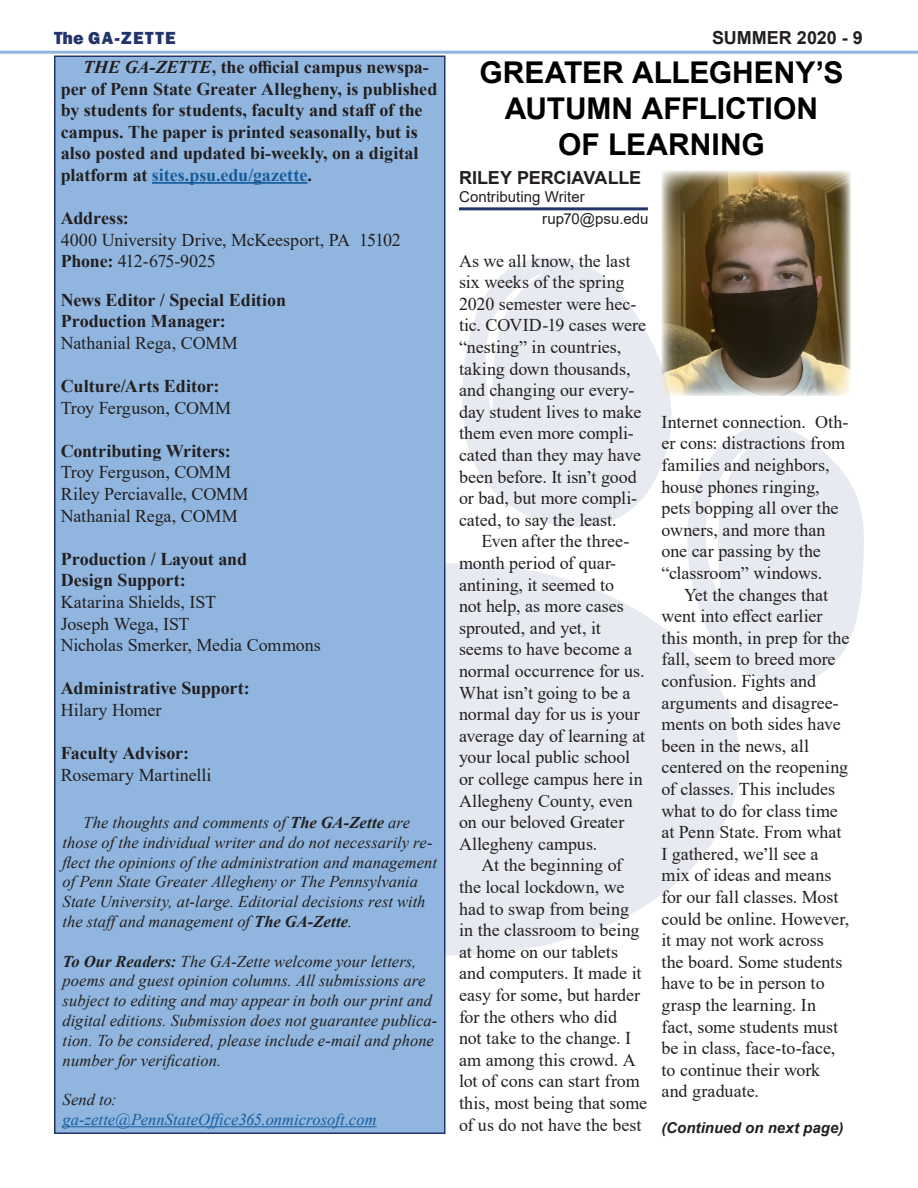
<style>
.page{position:relative;width:918px;height:1188px;background:#fff}
.page>*{position:absolute;margin:0;border:0;box-sizing:border-box;transform-origin:0 0}
.t1{font:700 30px "Arial";color:#000}
.t2{font:18px/21.6px "Times New Roman";letter-spacing:-.005em;color:#231f20}
.t3{font:700 18px/21.6px "Times New Roman";letter-spacing:-.005em;color:#231f20}
.t4{font:700 18px "Arial";color:#231f20}
.t5{font:18px "Times New Roman";letter-spacing:-.035em;color:#231f20}
.t6{font:800 18px "Franklin Gothic";letter-spacing:.07em;color:#22346b}
.t7{font:italic 16.5px/19.8px "Times New Roman";letter-spacing:.005em;color:#231f20}
.t8{font:italic 16.5px "Times New Roman";letter-spacing:.005em;color:#175d9e}
.t9{font:15px "Arial";color:#231f20}
.t10{font:italic 700 15px "Arial";letter-spacing:.005em;color:#231f20}
.s1{font-style:italic}
.s2{color:#175d9e}
.s3{font-weight:700}
</style>
<div class="page">
<svg style="left:446px;top:563px;width:294px;height:392px;fill:#e7eaf0"></svg>
<svg style="left:670px;top:423px;width:194px;height:273px;fill:#e7eaf0"></svg>
<svg style="left:462px;top:252px;width:220px;height:310px;fill:#e7eaf0"></svg>
<hr style="left:0;top:51px;width:918px;height:3px;background:#90b6df">
<hr style="left:459px;top:207px;width:189px;height:3px;background:#21356b">
<img style="left:662px;top:171px;width:188px;height:225px">
<div style="left:54px;top:56px;width:392px;height:1078px;background:#90b6df;border:2px solid #23346b"></div>
<hr style="left:152px;top:182px;width:156px;height:2px;background:#175d9e">
<hr style="left:63px;top:1126px;width:314px;height:1px;background:#175d9e">
<p class="t6" style="left:54px;top:27px;width:123px">The GA-ZETTE</p>
<p class="t4" style="left:712px;top:25px;width:152px">SUMMER 2020 - 9</p>
<p class="t3" style="left:61px;top:56px;width:378px;text-indent:22px"><span class="s1">THE GA-ZETTE</span>, the official campus newspa&shy;per of Penn State Greater Allegheny, is published by students for students, faculty and staff of the campus. The paper is printed seasonally, but is also posted and updated bi-weekly, on a digital platform at <span class="s2">sites.psu.edu/gazette</span>.</p>
<p class="t3" style="left:61px;top:207px;width:70px">Address:</p>
<p class="t2" style="left:61px;top:228px;width:342px">4000 University Drive, McKeesport, PA 15102</p>
<p class="t5" style="left:61px;top:249px;width:157px"><span class="s3">Phone:</span> 412-675-9025</p>
<p class="t3" style="left:61px;top:288px;width:227px">News Editor / Special Edition</p>
<p class="t3" style="left:61px;top:310px;width:167px">Production Manager:</p>
<p class="t2" style="left:61px;top:331px;width:178px">Nathanial Rega, COMM</p>
<p class="t3" style="left:61px;top:375px;width:160px">Culture/Arts Editor:</p>
<p class="t2" style="left:61px;top:396px;width:172px">Troy Ferguson, COMM</p>
<p class="t3" style="left:61px;top:439px;width:172px">Contributing Writers:</p>
<p class="t2" style="left:61px;top:461px;width:172px">Troy Ferguson, COMM</p>
<p class="t2" style="left:61px;top:483px;width:189px">Riley Perciavalle, COMM</p>
<p class="t2" style="left:61px;top:504px;width:178px">Nathanial Rega, COMM</p>
<p class="t3" style="left:61px;top:547px;width:188px">Production / Layout and</p>
<p class="t3" style="left:61px;top:569px;width:127px">Design Support:</p>
<p class="t2" style="left:61px;top:591px;width:157px">Katarina Shields, IST</p>
<p class="t2" style="left:61px;top:612px;width:130px">Joseph Wega, IST</p>
<p class="t2" style="left:61px;top:634px;width:262px">Nicholas Smerker, Media Commons</p>
<p class="t3" style="left:61px;top:677px;width:190px">Administrative Support:</p>
<p class="t2" style="left:61px;top:699px;width:102px">Hilary Homer</p>
<p class="t3" style="left:61px;top:742px;width:130px">Faculty Advisor:</p>
<p class="t2" style="left:61px;top:763px;width:152px">Rosemary Martinelli</p>
<p class="t7" style="left:63px;top:812px;width:376px;text-indent:21px">The thoughts and comments of <span class="s3">The GA-Zette</span> are those of the individual writer and do not necessarily re&shy;flect the opinions of the administration and management of Penn State Greater Allegheny or The Pennsylvania State University, at-large. Editorial decisions rest with the staffand management of <span class="s3">The GA-Zette</span>.</p>
<p class="t7" style="left:63px;top:951px;width:376px"><span class="s3">To Our Readers:</span> The GA-Zette welcome your letters, poems and guest opinion columns. All submissions are subject to editing and may appear in both our print and digital editions. Submission does not guarantee publica&shy;tion. To be considered, please include e-mail and phone number for verification.</p>
<p class="t7" style="left:63px;top:1089px;width:56px">Send to:</p>
<p class="t8" style="left:63px;top:1108px;width:315px">ga-zette@PennStateOffice365.onmicrosoft.com</p>
<p class="t1" style="left:479px;top:52px;width:366px">GREATER ALLEGHENY’S</p>
<p class="t1" style="left:505px;top:88px;width:315px">AUTUMN AFFLICTION</p>
<p class="t1" style="left:558px;top:124px;width:208px">OF LEARNING</p>
<p class="t4" style="left:459px;top:165px;width:184px">RILEY PERCIAVALLE</p>
<p class="t9" style="left:459px;top:186px;width:127px">Contributing Writer</p>
<p class="t9" style="left:542px;top:208px;width:108px">rup70@psu.edu</p>
<p class="t2" style="left:459px;top:249px;width:189px">As we all know, the last six weeks of the spring<br>2020 semester were hec&shy;tic. COVID-19 cases were “nesting” in countries, taking down thousands, and changing our every&shy;day student lives to make them even more compli&shy;cated than they may have been before. It isn’t good or bad, but more compli&shy;cated, to say the least.</p>
<p class="t2" style="left:459px;top:530px;width:188px;text-indent:22px">Even after the three&shy;month period of quar&shy;antining, it seemed to<br>not help, as more cases sprouted, and yet, it seems to have become a normal occurrence for us.<br>What isn’t going to be a normal day for us is your average day of learning at your local public school or college campus here in<br>Allegheny County, even on our beloved Greater<br>Allegheny campus.</p>
<p class="t2" style="left:459px;top:854px;width:190px;text-indent:22px">At the beginning of the local lockdown, we had to swap from being in the classroom to being at home on our tablets and computers. It made it easy for some, but harder for the others who did<br>not take to the change. I am among this crowd. A lot of cons can start from this, most being that some of us do not have the best</p>
<p class="t2" style="left:662px;top:410px;width:188px">Internet connection. Oth&shy;er cons: distractions from families and neighbors, house phones ringing, pets bopping all over the owners, and more than one car passing by the “classroom” windows.</p>
<p class="t2" style="left:662px;top:583px;width:189px;text-indent:22px">Yet the changes that went into effect earlier this month, in prep for the fall, seem to breed more confusion. Fights and arguments and disagree&shy;ments on both sides have been in the news, all centered on the reopening of classes. This includes what to do for class time at Penn State. From what<br>I gathered, we’ll see a mix of ideas and means for our fall classes. Most could be online. However, it may not work across the board. Some students have to be in person to grasp the learning. In fact, some students must be in class, face-to-face, to continue their work and graduate.</p>
<p class="t10" style="left:662px;top:1118px;width:183px">(Continued on next page)</p>
</div>
